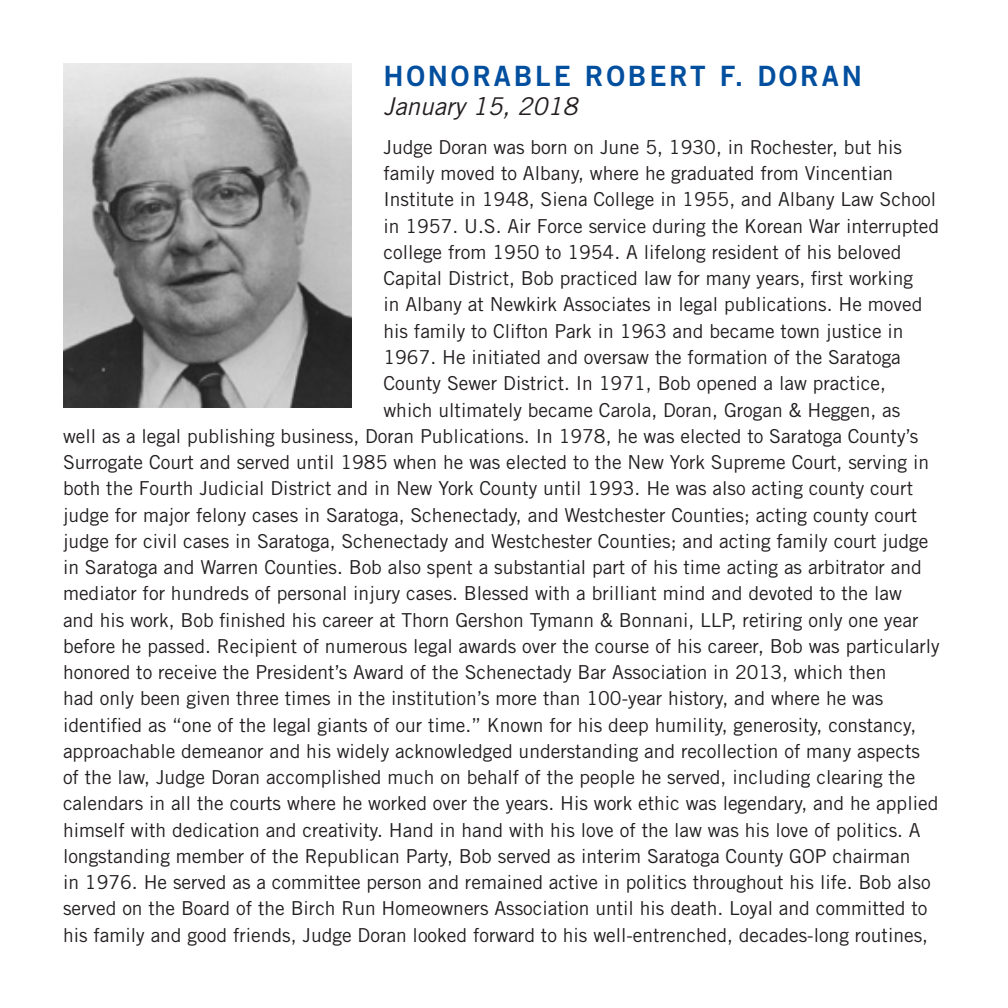
<style>
.page{position:relative;width:1008px;height:1008px;background:#fff}
.page>*{position:absolute;margin:0;border:0;box-sizing:border-box;transform-origin:0 0}
.t1{font:28px "Trade Gothic Bold Two";letter-spacing:.1em;color:#014f9e}
.t2{font:italic 24.5px "Trade Gothic";color:#231f20}
.t3{font:19.25px "Trade Gothic";color:#231f20}
</style>
<div class="page">
<img style="left:63px;top:63px;width:289px;height:344px">
<h1 class="t1" style="left:383px;top:58px;width:480px">HONORABLE ROBERT F. DORAN</h1>
<p class="t2" style="left:383px;top:92px;width:195px">January 15, 2018</p>
<p class="t3" style="left:383px;top:135px;width:520px">Judge Doran was born on June 5, 1930, in Rochester, but his</p>
<p class="t3" style="left:383px;top:162px;width:511px">family moved to Albany, where he graduated from Vincentian</p>
<p class="t3" style="left:383px;top:188px;width:554px">Institute in 1948, Siena College in 1955, and Albany Law School</p>
<p class="t3" style="left:383px;top:214px;width:557px">in 1957. U.S. Air Force service during the Korean War interrupted</p>
<p class="t3" style="left:383px;top:240px;width:520px">college from 1950 to 1954. A lifelong resident of his beloved</p>
<p class="t3" style="left:383px;top:267px;width:531px">Capital District, Bob practiced law for many years, first working</p>
<p class="t3" style="left:383px;top:293px;width:540px">in Albany at Newkirk Associates in legal publications. He moved</p>
<p class="t3" style="left:383px;top:319px;width:522px">his family to Clifton Park in 1963 and became town justice in</p>
<p class="t3" style="left:383px;top:346px;width:519px">1967. He initiated and oversaw the formation of the Saratoga</p>
<p class="t3" style="left:383px;top:372px;width:504px">County Sewer District. In 1971, Bob opened a law practice,</p>
<p class="t3" style="left:383px;top:398px;width:518px">which ultimately became Carola, Doran, Grogan &amp; Heggen, as</p>
<p class="t3" style="left:63px;top:424px;width:857px">well as a legal publishing business, Doran Publications. In 1978, he was elected to Saratoga County’s</p>
<p class="t3" style="left:63px;top:451px;width:868px">Surrogate Court and served until 1985 when he was elected to the New York Supreme Court, serving in</p>
<p class="t3" style="left:63px;top:477px;width:852px">both the Fourth Judicial District and in New York County until 1993. He was also acting county court</p>
<p class="t3" style="left:63px;top:503px;width:856px">judge for major felony cases in Saratoga, Schenectady, and Westchester Counties; acting county court</p>
<p class="t3" style="left:63px;top:529px;width:867px">judge for civil cases in Saratoga, Schenectady and Westchester Counties; and acting family court judge</p>
<p class="t3" style="left:63px;top:556px;width:860px">in Saratoga and Warren Counties. Bob also spent a substantial part of his time acting as arbitrator and</p>
<p class="t3" style="left:63px;top:582px;width:840px">mediator for hundreds of personal injury cases. Blessed with a brilliant mind and devoted to the law</p>
<p class="t3" style="left:63px;top:608px;width:857px">and his work, Bob finished his career at Thorn Gershon Tymann &amp; Bonnani, LLP, retiring only one year</p>
<p class="t3" style="left:63px;top:634px;width:878px">before he passed. Recipient of numerous legal awards over the course of his career, Bob was particularly</p>
<p class="t3" style="left:63px;top:661px;width:825px">honored to receive the President’s Award of the Schenectady Bar Association in 2013, which then</p>
<p class="t3" style="left:63px;top:687px;width:822px">had only been given three times in the institution’s more than 100-year history, and where he was</p>
<p class="t3" style="left:63px;top:713px;width:855px">identified as “one of the legal giants of our time.” Known for his deep humility, generosity, constancy,</p>
<p class="t3" style="left:63px;top:739px;width:859px">approachable demeanor and his widely acknowledged understanding and recollection of many aspects</p>
<p class="t3" style="left:63px;top:766px;width:854px">of the law, Judge Doran accomplished much on behalf of the people he served, including clearing the</p>
<p class="t3" style="left:63px;top:792px;width:877px">calendars in all the courts where he worked over the years. His work ethic was legendary, and he applied</p>
<p class="t3" style="left:63px;top:818px;width:859px">himself with dedication and creativity. Hand in hand with his love of the law was his love of politics. A</p>
<p class="t3" style="left:63px;top:844px;width:849px">longstanding member of the Republican Party, Bob served as interim Saratoga County GOP chairman</p>
<p class="t3" style="left:63px;top:871px;width:869px">in 1976. He served as a committee person and remained active in politics throughout his life. Bob also</p>
<p class="t3" style="left:63px;top:897px;width:866px">served on the Board of the Birch Run Homeowners Association until his death. Loyal and committed to</p>
<p class="t3" style="left:63px;top:923px;width:867px">his family and good friends, Judge Doran looked forward to his well-entrenched, decades-long routines,</p>
</div>
